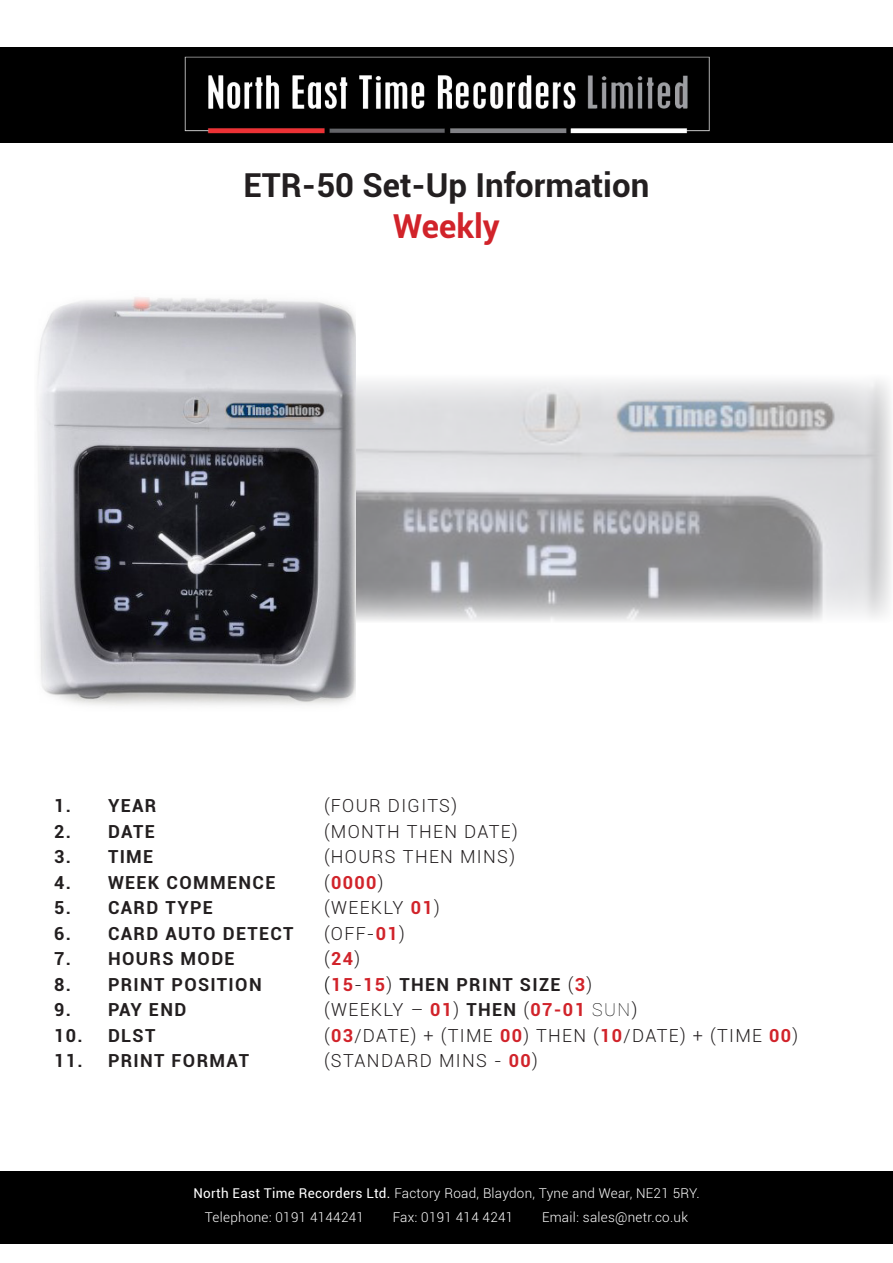
<style>
.page{position:relative;width:893px;height:1263px;background:#fff}
.page>*{position:absolute;margin:0;border:0;box-sizing:border-box;transform-origin:0 0}
.t1{font:700 33px "Roboto";color:#231f20}
.t2{font:700 33px "Roboto";color:#d1232a}
.t3{font:300 18px "Roboto";letter-spacing:.075em;color:#231f20}
.t4{font:700 18px "Roboto";letter-spacing:.075em;color:#231f20}
.t5{font:700 18px "Roboto";color:#d1232a}
.t6{font:300 13.5px "Roboto";letter-spacing:.02em;color:#fff}
.s1{font-weight:300;color:#231f20}
.s2{font-weight:700;color:#d1232a}
.s3{font-weight:300;color:#000}
.s4{color:#d1232a}
.s5{font-weight:300}
.s6{font-weight:700}
.s7{font-weight:100;color:#000}
.s8{font-weight:400}
</style>
<div class="page">
<div style="left:0;top:1171px;width:893px;height:73px;background:#000"></div>
<div style="left:0;top:47px;width:893px;height:95px;background:#000"></div>
<img style="left:355px;top:366px;width:537px;height:265px">
<img style="left:184px;top:56px;width:526px;height:78px">
<img style="left:38px;top:297px;width:317px;height:409px">
<p class="t1" style="left:244px;top:162px;width:407px">ETR-50 Set-Up Information</p>
<p class="t2" style="left:393px;top:203px;width:108px">Weekly</p>
<p class="t4" style="left:54px;top:793px;width:104px">1. YEAR</p>
<p class="t3" style="left:324px;top:793px;width:135px">(FOUR DIGITS)</p>
<p class="t4" style="left:54px;top:819px;width:102px">2. DATE</p>
<p class="t3" style="left:324px;top:819px;width:195px">(MONTH THEN DATE)</p>
<p class="t4" style="left:54px;top:844px;width:101px">3. TIME</p>
<p class="t3" style="left:324px;top:844px;width:193px">(HOURS THEN MINS)</p>
<p class="t4" style="left:54px;top:870px;width:223px">4. WEEK COMMENCE</p>
<p class="t5" style="left:324px;top:870px;width:61px"><span class="s1">(</span>0000<span class="s1">)</span></p>
<p class="t4" style="left:54px;top:895px;width:160px">5. CARD TYPE</p>
<p class="t3" style="left:324px;top:895px;width:117px">(WEEKLY <span class="s2">01</span>)</p>
<p class="t4" style="left:54px;top:921px;width:241px">6. CARD AUTO DETECT</p>
<p class="t3" style="left:324px;top:921px;width:82px">(OFF-<span class="s2">01</span>)</p>
<p class="t4" style="left:54px;top:946px;width:182px">7. HOURS MODE</p>
<p class="t3" style="left:324px;top:946px;width:38px">(<span class="s2">24</span>)</p>
<p class="t4" style="left:54px;top:972px;width:209px">8. PRINT POSITION</p>
<p class="t4" style="left:324px;top:972px;width:270px"><span class="s3">(</span><span class="s4">15</span><span class="s5">-</span><span class="s4">15</span><span class="s5">)</span> THEN PRINT SIZE <span class="s5">(</span><span class="s4">3</span><span class="s5">)</span></p>
<p class="t4" style="left:54px;top:997px;width:134px">9. PAY END</p>
<p class="t3" style="left:324px;top:997px;width:315px">(WEEKLY – <span class="s2">01</span>) <span class="s6">THEN</span> (<span class="s2">07-01</span> <span class="s7">SUN</span>)</p>
<p class="t4" style="left:54px;top:1023px;width:103px">10. DLST</p>
<p class="t3" style="left:324px;top:1023px;width:476px">(<span class="s2">03</span>/DATE) + (TIME <span class="s2">00</span>) THEN (<span class="s2">10</span>/DATE) + (TIME <span class="s2">00</span>)</p>
<p class="t4" style="left:54px;top:1048px;width:196px">11. PRINT FORMAT</p>
<p class="t3" style="left:324px;top:1048px;width:215px">(STANDARD MINS - <span class="s2">00</span>)</p>
<p class="t6" style="left:193px;top:1183px;width:508px"><span class="s8">North East Time Recorders Ltd.</span> Factory Road, Blaydon, Tyne and Wear, NE21 5RY.</p>
<p class="t6" style="left:205px;top:1207px;width:161px">Telephone: 0191 4144241</p>
<p class="t6" style="left:393px;top:1207px;width:122px">Fax: 0191 414 4241</p>
<p class="t6" style="left:542px;top:1207px;width:147px">Email: sales@netr.co.uk</p>
</div>
